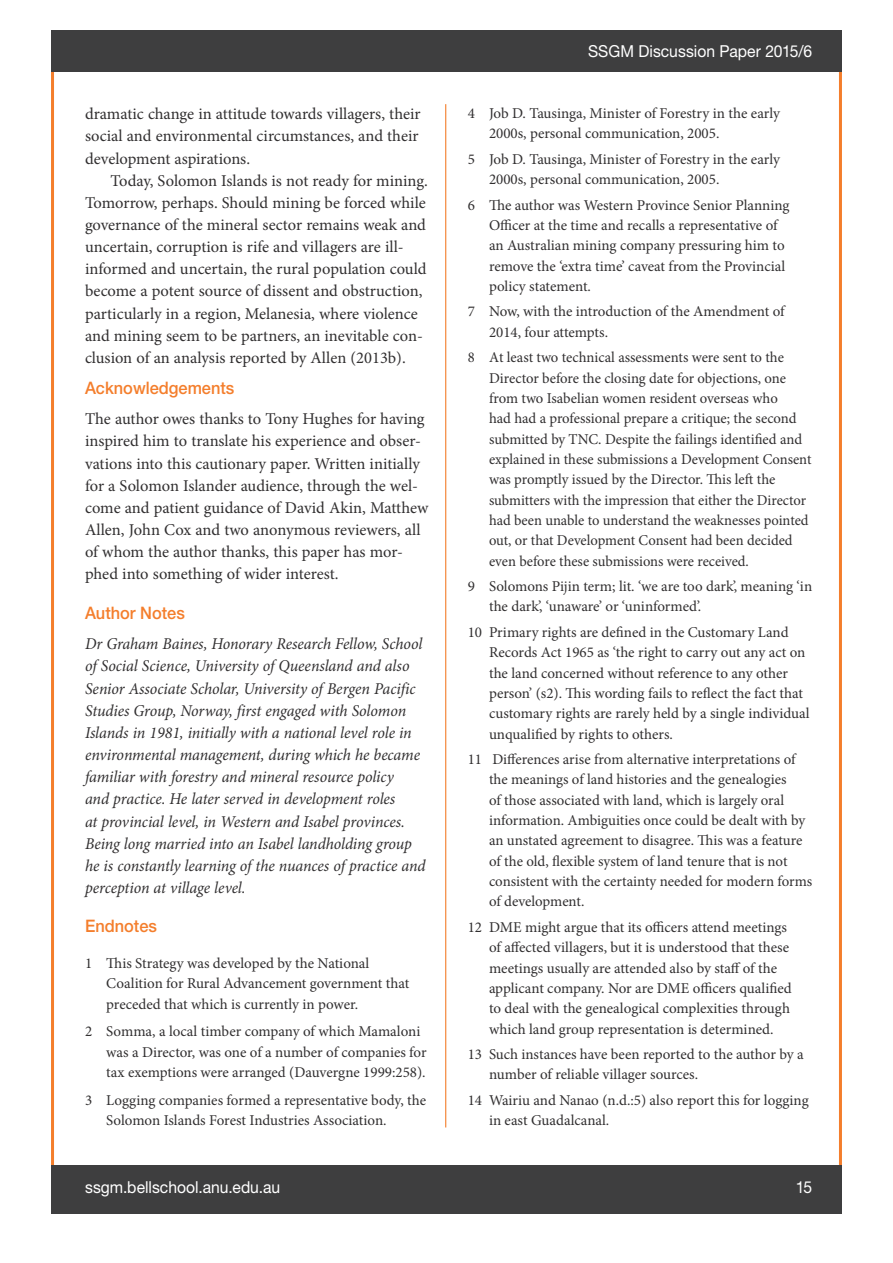
<style>
.page{position:relative;width:893px;height:1263px;background:#fff}
.page>*{position:absolute;margin:0;border:0;box-sizing:border-box;transform-origin:0 0}
.t1{font:500 17.25px "Helvetica Neue LT Std";color:#f47e2c;scale:.95 1}
.t2{font:16.5px/22.2px "Minion Pro";color:#312f30}
.t3{font:italic 16.5px/22.2px "Minion Pro";letter-spacing:-.01em;color:#312f30}
.t4{font:16.5px "Helvetica Neue LT Std";color:#fff;scale:.95 1}
.t5{font:15px/20.4px "Minion Pro";color:#312f30}
</style>
<div class="page">
<div style="left:51px;top:1165px;width:790px;height:49px;background:#3e3e3f"></div>
<hr style="left:445px;top:104px;width:1px;height:1023px;background:#f47e2c">
<div style="left:51px;top:30px;width:791px;height:42px;background:#3e3e3f"></div>
<p class="t2" style="left:85px;top:103px;width:337px">dramatic change in attitude towards villagers, their social and environmental circumstances, and their development aspirations.</p>
<p class="t2" style="left:85px;top:169px;width:345px;text-indent:26px">Today, Solomon Islands is not ready for mining.<br>Tomorrow, perhaps. Should mining be forced while governance of the mineral sector remains weak and uncertain, corruption is rife and villagers are ill&shy;informed and uncertain, the rural population could become a potent source of dissent and obstruction, particularly in a region, Melanesia, where violence and mining seem to be partners, an inevitable con&shy;clusion of an analysis reported by Allen (2013b).</p>
<p class="t1" style="left:85px;top:377px;width:159px">Acknowledgements</p>
<p class="t2" style="left:85px;top:408px;width:345px">The author owes thanks to Tony Hughes for having inspired him to translate his experience and obser&shy;vations into this cautionary paper. Written initially for a Solomon Islander audience, through the wel&shy;come and patient guidance of David Akin, Matthew Allen, John Cox and two anonymous reviewers, all of whom the author thanks, this paper has mor&shy;phed into something of wider interest.</p>
<p class="t1" style="left:85px;top:602px;width:107px">Author Notes</p>
<p class="t3" style="left:85px;top:633px;width:342px">Dr Graham Baines, Honorary Research Fellow, School of Social Science, University of Queensland and also Senior Associate Scholar, University of Bergen Pacific Studies Group, Norway, first engaged with Solomon Islands in 1981, initially with a national level role in environmental management, during which he became familiar with forestry and mineral resource policy<br>and practice. He later served in development roles<br>at provincial level, in Western and Isabel provinces.<br>Being long married into an Isabel landholding group he is constantly learning of the nuances of practice and perception at village level.</p>
<p class="t1" style="left:85px;top:916px;width:77px">Endnotes</p>
<p class="t5" style="left:106px;top:953px;width:305px;text-indent:-21px">1 This Strategy was developed by the National<br>Coalition for Rural Advancement government that preceded that which is currently in power.</p>
<p class="t5" style="left:106px;top:1021px;width:322px;text-indent:-21px">2 Somma, a local timber company of which Mamaloni was a Director, was one of a number of companies for tax exemptions were arranged (Dauvergne 1999:258).</p>
<p class="t5" style="left:106px;top:1089px;width:321px;text-indent:-21px">3 Logging companies formed a representative body, the<br>Solomon Islands Forest Industries Association.</p>
<p class="t4" style="left:588px;top:42px;width:237px">SSGM Discussion Paper 2015/6</p>
<p class="t5" style="left:489px;top:103px;width:292px;text-indent:-21px">4 Job D. Tausinga, Minister of Forestry in the early<br>2000s, personal communication, 2005.</p>
<p class="t5" style="left:489px;top:149px;width:292px;text-indent:-21px">5 Job D. Tausinga, Minister of Forestry in the early<br>2000s, personal communication, 2005.</p>
<p class="t5" style="left:489px;top:195px;width:302px;text-indent:-21px">6 The author was Western Province Senior Planning Officer at the time and recalls a representative of an Australian mining company pressuring him to remove the ‘extra time’ caveat from the Provincial policy statement.</p>
<p class="t5" style="left:489px;top:302px;width:297px;text-indent:-21px">7 Now, with the introduction of the Amendment of<br>2014, four attempts.</p>
<p class="t5" style="left:489px;top:347px;width:324px;text-indent:-21px">8 At least two technical assessments were sent to the Director before the closing date for objections, one from two Isabelian women resident overseas who<br>had had a professional prepare a critique; the second submitted by TNC. Despite the failings identified and explained in these submissions a Development Consent was promptly issued by the Director. This left the submitters with the impression that either the Director had been unable to understand the weaknesses pointed out, or that Development Consent had been decided even before these submissions were received.</p>
<p class="t5" style="left:489px;top:576px;width:325px;text-indent:-21px">9 Solomons Pijin term; lit. ‘we are too dark’, meaning ‘in the dark’, ‘unaware’ or ‘uninformed’.</p>
<p class="t5" style="left:489px;top:622px;width:322px;text-indent:-21px">10 Primary rights are defined in the Customary Land Records Act 1965 as ‘the right to carry out any act on the land concerned without reference to any other person’ (s2). This wording fails to reflect the fact that customary rights are rarely held by a single individual unqualified by rights to others.</p>
<p class="t5" style="left:489px;top:749px;width:325px;text-indent:-21px">11 Differences arise from alternative interpretations of the meanings of land histories and the genealogies<br>of those associated with land, which is largely oral information. Ambiguities once could be dealt with by an unstated agreement to disagree. This was a feature of the old, flexible system of land tenure that is not consistent with the certainty needed for modern forms of development.</p>
<p class="t5" style="left:489px;top:917px;width:304px;text-indent:-21px">12 DME might argue that its officers attend meetings of affected villagers, but it is understood that these meetings usually are attended also by staff of the applicant company. Nor are DME officers qualified to deal with the genealogical complexities through which land group representation is determined.</p>
<p class="t5" style="left:489px;top:1044px;width:316px;text-indent:-21px">13 Such instances have been reported to the author by a number of reliable villager sources.</p>
<p class="t5" style="left:489px;top:1090px;width:321px;text-indent:-21px">14 Wairiu and Nanao (n.d.:5) also report this for logging in east Guadalcanal.</p>
<p class="t4" style="left:85px;top:1177px;width:207px">ssgm.bellschool.anu.edu.au</p>
<p class="t4" style="left:796px;top:1177px;width:19px">15</p>
</div>
